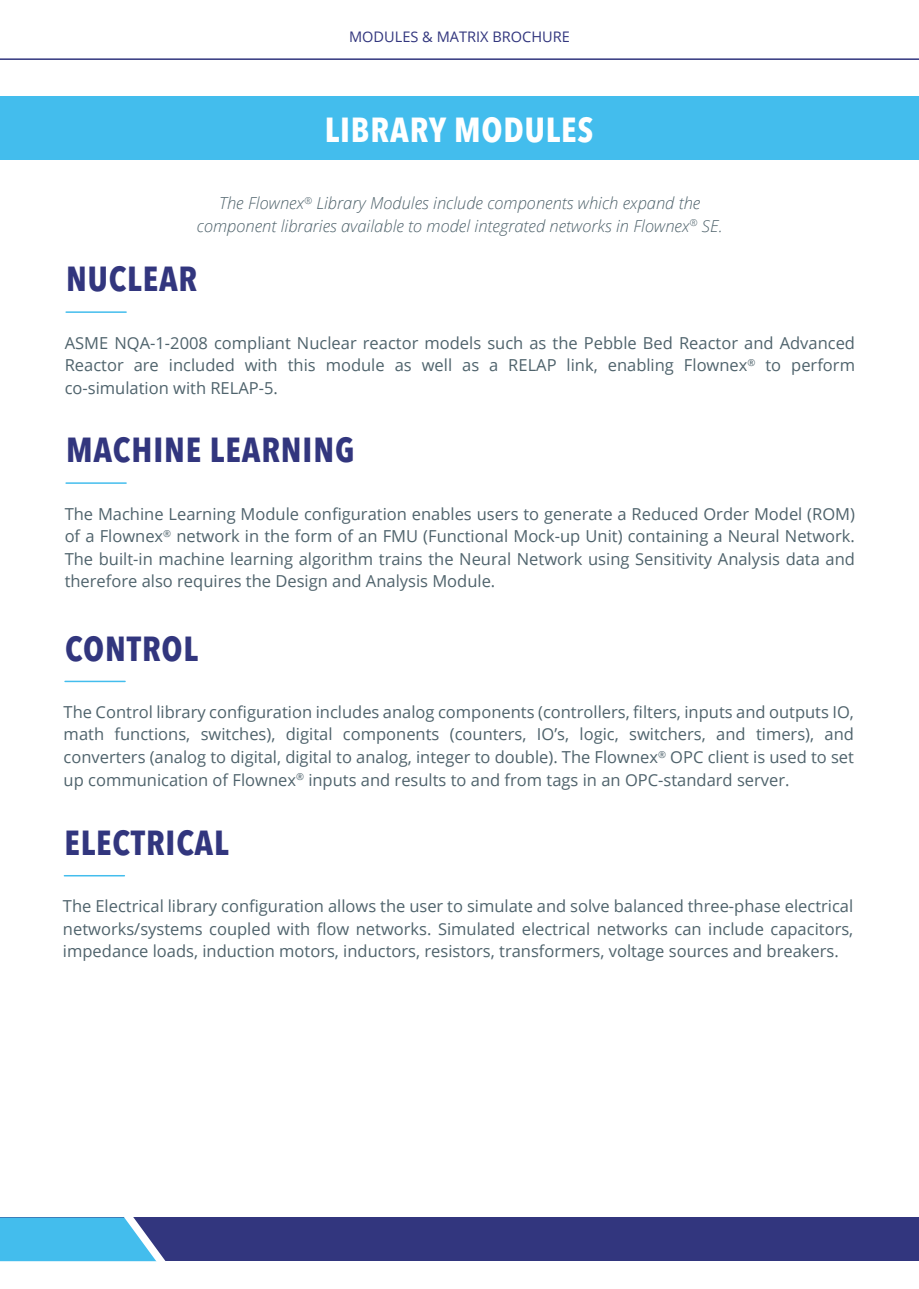
<style>
.page{position:relative;width:919px;height:1289px;background:#fff}
.page>*{position:absolute;margin:0;border:0;box-sizing:border-box;transform-origin:0 0}
.t1{font:700 condensed 34.5px "Avenir Next LT Pro";letter-spacing:.025em;color:#32367e}
.t2{font:700 condensed 34.5px "Avenir Next LT Pro";letter-spacing:.025em;color:#fff}
.t3{font:16.5px/22.5px "Open Sans";color:#4f636c;text-align:justify}
.t4{font:italic 300 16.5px/22.5px "Open Sans";color:#4f636c;text-align:center}
.t5{font:14.55px "Open Sans";color:#32367e}
</style>
<div class="page">
<hr style="left:0;top:58px;width:918px;height:2px;background:#32367e">
<div style="left:0;top:1217px;width:918px;height:44px;background:#32367e"></div>
<svg style="left:0;top:1217px;width:166px;height:44px;background:#4bb2e1"></svg>
<div style="left:0;top:96px;width:918px;height:64px;background:#43bded"></div>
<hr style="left:65px;top:680px;width:60px;height:2px;background:#43bded">
<hr style="left:64px;top:875px;width:60px;height:1px;background:#43bded">
<hr style="left:66px;top:311px;width:60px;height:2px;background:#43bded">
<hr style="left:66px;top:482px;width:60px;height:2px;background:#43bded">
<p class="t5" style="left:349px;top:27px;width:222px">MODULES &amp; MATRIX BROCHURE</p>
<h1 class="t2" style="left:325px;top:108px;width:270px">LIBRARY MODULES</h1>
<p class="t4" style="left:197px;top:191px;width:527px">The Flownex<sup>®</sup> Library Modules include components which expand the component libraries available to model integrated networks in Flownex<sup>®</sup> SE.</p>
<h1 class="t1" style="left:66px;top:258px;width:133px">NUCLEAR</h1>
<p class="t3" style="left:65px;top:331px;width:791px">ASME NQA-1-2008 compliant Nuclear reactor models such as the Pebble Bed Reactor and Advanced Reactor are included with this module as well as a RELAP link, enabling Flownex<sup>®</sup> to perform co-simulation with RELAP-5.</p>
<h1 class="t1" style="left:66px;top:429px;width:290px">MACHINE LEARNING</h1>
<p class="t3" style="left:65px;top:502px;width:791px">The Machine Learning Module configuration enables users to generate a Reduced Order Model (ROM) of a Flownex<sup>®</sup> network in the form of an FMU (Functional Mock-up Unit) containing a Neural Network.<br>The built-in machine learning algorithm trains the Neural Network using Sensitivity Analysis data and therefore also requires the Design and Analysis Module.</p>
<h1 class="t1" style="left:65px;top:627px;width:135px">CONTROL</h1>
<p class="t3" style="left:64px;top:700px;width:791px">The Control library configuration includes analog components (controllers, filters, inputs and outputs IO, math functions, switches), digital components (counters, IO’s, logic, switchers, and timers), and converters (analog to digital, digital to analog, integer to double). The Flownex<sup>®</sup> OPC client is used to set up communication of Flownex<sup>®</sup> inputs and results to and from tags in an OPC-standard server.</p>
<h1 class="t1" style="left:64px;top:821px;width:166px">ELECTRICAL</h1>
<p class="t3" style="left:63px;top:894px;width:791px">The Electrical library configuration allows the user to simulate and solve balanced three-phase electrical networks/systems coupled with flow networks. Simulated electrical networks can include capacitors, impedance loads, induction motors, inductors, resistors, transformers, voltage sources and breakers.</p>
</div>
